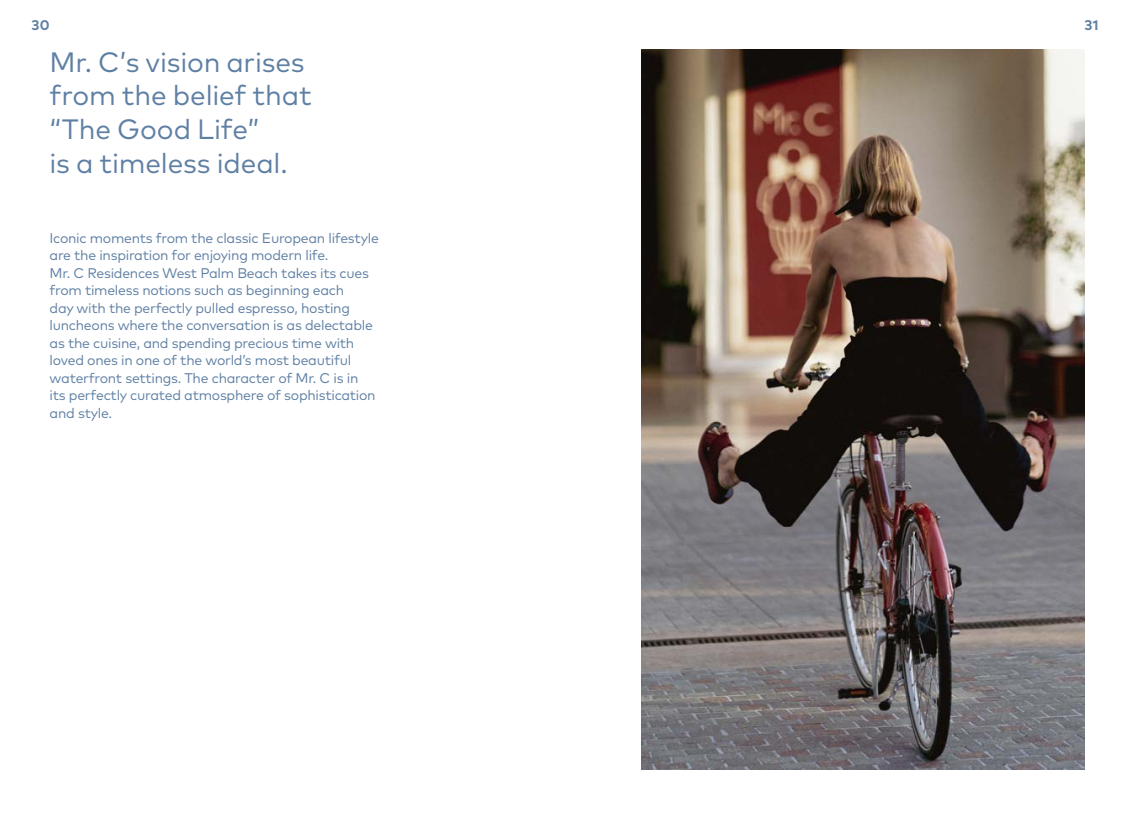
<style>
.page{position:relative;width:1134px;height:819px;background:#fff}
.page>*{position:absolute;margin:0;border:0;box-sizing:border-box;transform-origin:0 0}
.INTRO_SECTIONS{font:28px/33.6px "Mark Pro";letter-spacing:-.005em;color:#5e7fa4}
.t1{font:14px/17.5px "Mark Pro";letter-spacing:-.02em;color:#5e7fa4}
.t2{font:700 14px "Mark Pro";color:#5e7fa4}
</style>
<div class="page">
<img style="left:641px;top:50px;width:443px;height:719px">
<p class="t2" style="left:31px;top:15px;width:20px">30</p>
<p class="t2" style="left:1084px;top:15px;width:16px">31</p>
<p class="INTRO_SECTIONS" style="left:50px;top:43px;width:264px">Mr. C’s vision arises from the belief that “The Good Life”<br>is a timeless ideal.</p>
<p class="t1" style="left:50px;top:228px;width:331px">Iconic moments from the classic European lifestyle are the inspiration for enjoying modern life.</p>
<p class="t1" style="left:50px;top:263px;width:328px">Mr. C Residences West Palm Beach takes its cues from timeless notions such as beginning each<br>day with the perfectly pulled espresso, hosting luncheons where the conversation is as delectable as the cuisine, and spending precious time with loved ones in one of the world’s most beautiful waterfront settings. The character of Mr. C is in its perfectly curated atmosphere of sophistication and style.</p>
</div>
